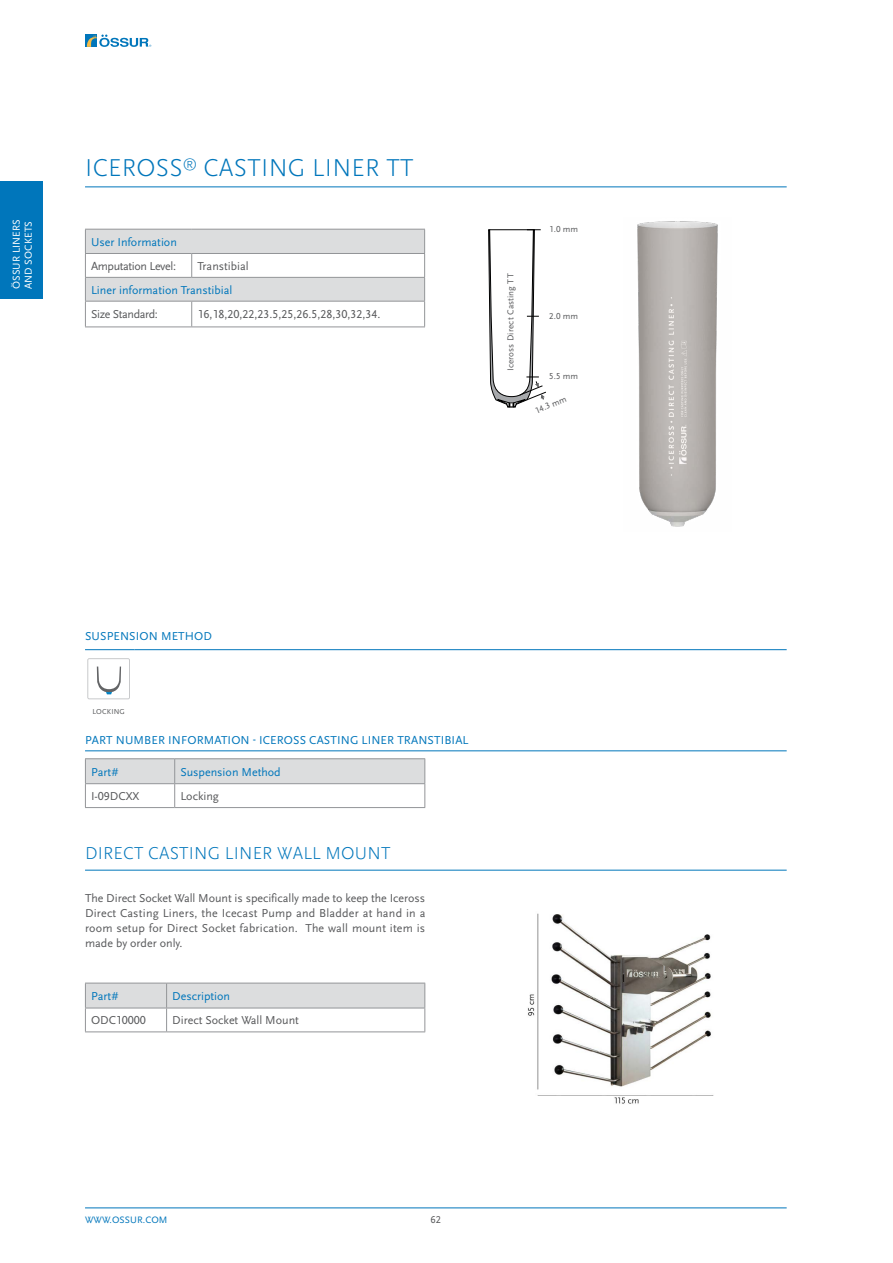
<style>
.page{position:relative;width:893px;height:1263px;background:#fff}
.page>*{position:absolute;margin:0;border:0;box-sizing:border-box;transform-origin:0 0}
.t1{font:300 25.5px "Scala Sans OT";letter-spacing:.01em;color:#0076bb}
.t2{font:300 18px "Scala Sans OT";letter-spacing:.01em;color:#0076bb}
.t3{font:12px/15px "Scala Sans OT";color:#58595b;text-align:justify}
.t4{font:12px "Scala Sans OT";color:#0076bb}
.t5{font:12px "Scala Sans OT";letter-spacing:-.03em;color:#58595b}
.t6{font:10.5px/12px "Scala Sans OT";letter-spacing:.01em;color:#fff}
.t7{font:10.5px "Scala Sans OT";color:#58595b}
.t8{font:9.75px "Scala Sans OT";letter-spacing:.01em;color:#0076bb}
.t9{font:9px "Scala Sans OT";letter-spacing:.015em;color:#58595b}
.t10{font:7.5px "Scala Sans OT";letter-spacing:.025em;color:#58595b}
</style>
<div class="page">
<hr style="left:85px;top:1207px;width:702px;height:1px;background:#0076bb">
<svg style="left:85px;top:34px;width:12px;height:13px"></svg>
<svg style="left:87px;top:35px;width:64px;height:12px"></svg>
<div style="left:0;top:182px;width:43px;height:117px;background:#0076bb"></div>
<img style="left:528px;top:913px;width:186px;height:191px">
<hr style="left:85px;top:187px;width:702px;height:1px;background:#0076bb">
<hr style="left:85px;top:326px;width:107px;height:1px;background:#939598">
<hr style="left:192px;top:326px;width:233px;height:1px;background:#939598">
<svg style="left:85px;top:229px;width:340px;height:97px"></svg>
<hr style="left:85px;top:750px;width:702px;height:1px;background:#0076bb">
<hr style="left:85px;top:870px;width:702px;height:1px;background:#0076bb">
<hr style="left:85px;top:649px;width:49px;height:1px;background:#0076bb">
<hr style="left:134px;top:649px;width:653px;height:1px;background:#0076bb">
<svg style="left:87px;top:658px;width:43px;height:41px"></svg>
<hr style="left:85px;top:758px;width:90px;height:1px;background:#939598">
<hr style="left:175px;top:758px;width:250px;height:1px;background:#939598">
<svg style="left:85px;top:759px;width:340px;height:48px"></svg>
<hr style="left:85px;top:807px;width:90px;height:1px;background:#939598">
<hr style="left:175px;top:807px;width:250px;height:1px;background:#939598">
<svg style="left:85px;top:983px;width:340px;height:48px"></svg>
<hr style="left:85px;top:1031px;width:82px;height:1px;background:#939598">
<hr style="left:167px;top:1031px;width:258px;height:1px;background:#939598">
<svg style="left:488px;top:229px;width:58px;height:178px"></svg>
<div style="left:507px;top:250px;width:10px;height:121px;background:#fff"></div>
<img style="left:637px;top:221px;width:81px;height:306px">
<p class="t6" style="left:10px;top:289px;width:72px;rotate:-90deg">ÖSSUR LINERS<br>AND SOCKETS</p>
<h1 class="t1" style="left:85px;top:154px;width:330px">ICEROSS<sup>®</sup> CASTING LINER TT</h1>
<p class="t4" style="left:91px;top:235px;width:87px">User Information</p>
<p class="t5" style="left:91px;top:259px;width:87px">Amputation Level:</p>
<p class="t3" style="left:197px;top:259px;width:53px">Transtibial</p>
<p class="t4" style="left:91px;top:283px;width:143px">Liner information Transtibial</p>
<p class="t5" style="left:91px;top:308px;width:68px">Size Standard:</p>
<p class="t3" style="left:197px;top:307px;width:185px">16,18,20,22,23.5,25,26.5,28,30,32,34.</p>
<p class="t9" style="left:506px;top:371px;width:99px;rotate:-90deg">Iceross Direct Casting TT</p>
<p class="t9" style="left:549px;top:224px;width:30px">1.0 mm</p>
<p class="t9" style="left:549px;top:311px;width:30px">2.0 mm</p>
<p class="t9" style="left:549px;top:371px;width:30px">5.5 mm</p>
<p class="t9" style="left:534px;top:406px;width:35px;rotate:-22deg">14.3 mm</p>
<p class="t4" style="left:85px;top:630px;width:128px">SUSPENSION METHOD</p>
<p class="t10" style="left:92px;top:707px;width:34px">LOCKING</p>
<p class="t4" style="left:85px;top:734px;width:385px">PART NUMBER INFORMATION - ICEROSS CASTING LINER TRANSTIBIAL</p>
<p class="t4" style="left:91px;top:765px;width:29px">Part#</p>
<p class="t4" style="left:180px;top:765px;width:102px">Suspension Method</p>
<p class="t3" style="left:91px;top:789px;width:50px">I-09DCXX</p>
<p class="t3" style="left:180px;top:789px;width:40px">Locking</p>
<h2 class="t2" style="left:85px;top:844px;width:307px">DIRECT CASTING LINER WALL MOUNT</h2>
<p class="t3" style="left:85px;top:891px;width:342px">The Direct Socket Wall Mount is specifically made to keep the Iceross Direct Casting Liners, the Icecast Pump and Bladder at hand in a room setup for Direct Socket fabrication. The wall mount item is made by order only.</p>
<p class="t4" style="left:91px;top:989px;width:29px">Part#</p>
<p class="t4" style="left:172px;top:989px;width:59px">Description</p>
<p class="t3" style="left:91px;top:1013px;width:56px">ODC10000</p>
<p class="t3" style="left:172px;top:1013px;width:128px">Direct Socket Wall Mount</p>
<p class="t8" style="left:85px;top:1214px;width:84px">WWW.OSSUR.COM</p>
<p class="t7" style="left:431px;top:1214px;width:12px">62</p>
</div>
